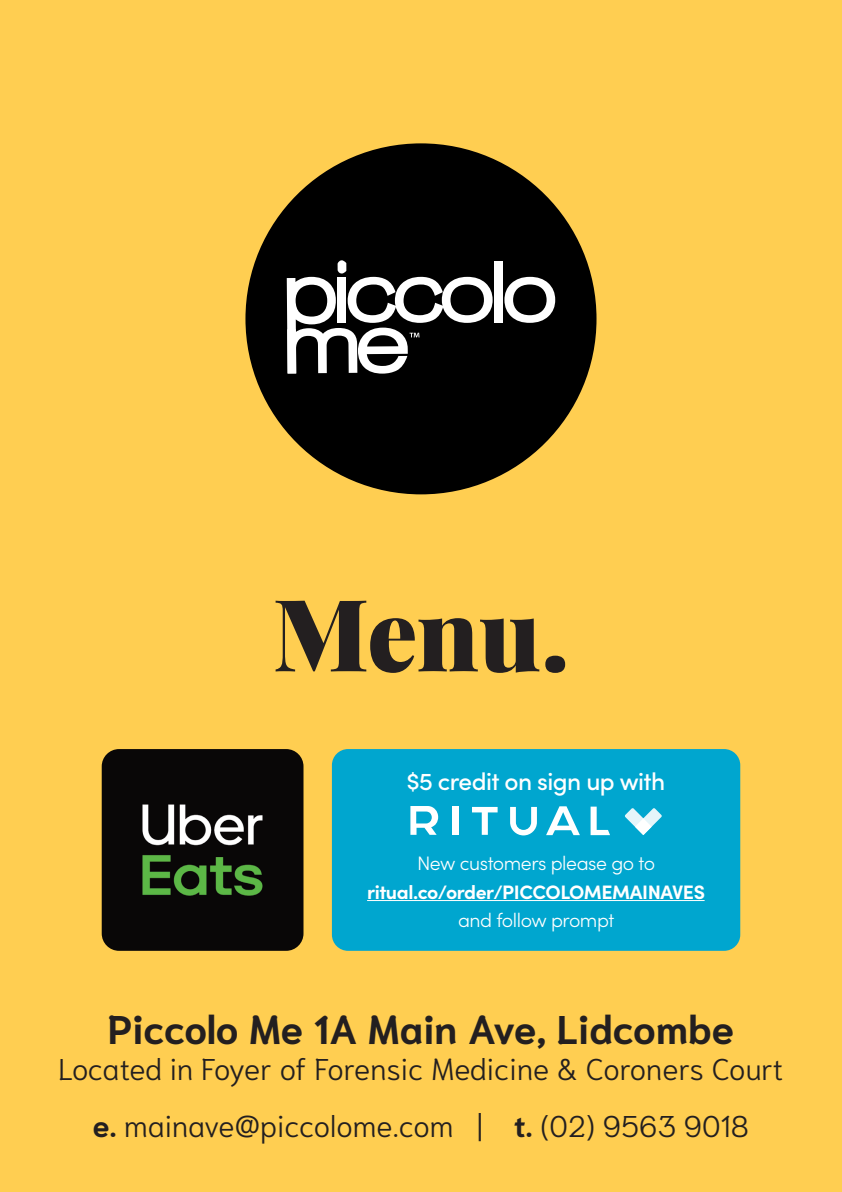
<style>
.page{position:relative;width:842px;height:1192px;background:#ffce51}
.page>*{position:absolute;margin:0;border:0;box-sizing:border-box;transform-origin:0 0}
.t1{font:900 100px "Playfair Display";color:#231f20}
.t2{font:700 40px "Niramit";color:#231f20}
.t3{font:300 30px/56.5px "Niramit";color:#231f20;text-align:center}
.t4{font:500 24.5px "Sofia Pro";letter-spacing:-.025em;color:#fff}
.t5{font:300 19.5px "Sofia Pro";letter-spacing:-.025em;color:#fff}
.t6{font:700 19.5px "Sofia Pro";letter-spacing:-.025em;color:#fff}
.s1{font-weight:700}
</style>
<div class="page">
<div style="left:245px;top:143px;width:351px;height:351px;background:#000;border-radius:50%"></div>
<svg style="left:504px;top:277px;width:51px;height:46px"></svg>
<div style="left:494px;top:261px;width:9px;height:62px;background:#fff"></div>
<svg style="left:287px;top:260px;width:206px;height:114px"></svg>
<img style="left:102px;top:749px;width:201px;height:202px">
<div style="left:332px;top:749px;width:408px;height:202px;background:#00a6cf;border-radius:16px"></div>
<svg style="left:591px;top:807px;width:19px;height:28px"></svg>
<svg style="left:546px;top:806px;width:34px;height:29px"></svg>
<svg style="left:410px;top:806px;width:28px;height:29px"></svg>
<svg style="left:510px;top:807px;width:27px;height:28px"></svg>
<svg style="left:472px;top:807px;width:26px;height:28px"></svg>
<div style="left:452px;top:807px;width:7px;height:28px;background:#fff"></div>
<svg style="left:625px;top:808px;width:37px;height:27px"></svg>
<hr style="left:367px;top:900px;width:338px;height:1px;background:#fff">
<h1 class="t1" style="left:273px;top:569px;width:298px">Menu.</h1>
<p class="t4" style="left:407px;top:763px;width:260px">$5 credit on sign up with</p>
<p class="t5" style="left:417px;top:849px;width:239px">New customers please go to</p>
<p class="t6" style="left:367px;top:877px;width:339px">ritual.co/order/PICCOLOMEMAINAVES</p>
<p class="t5" style="left:458px;top:906px;width:158px">and follow prompt</p>
<h2 class="t2" style="left:108px;top:1007px;width:628px">Piccolo Me 1A Main Ave, Lidcombe</h2>
<p class="t3" style="left:59px;top:1041px;width:726px">Located in Foyer of Forensic Medicine &amp; Coroners Court <span class="s1">e.</span> mainave@piccolome.com | <span class="s1">t.</span> (02) 9563 9018</p>
</div>
